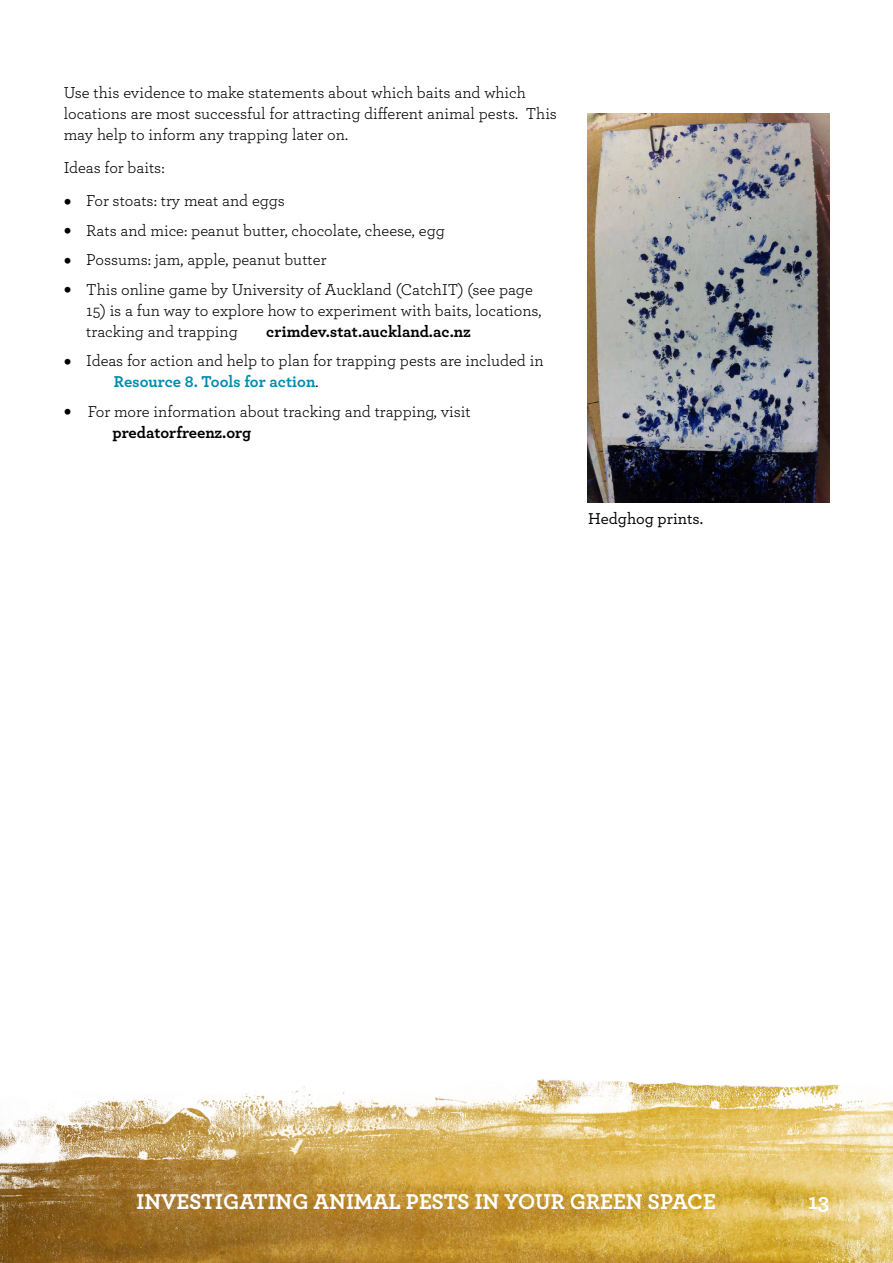
<style>
.page{position:relative;width:893px;height:1263px;background:#fff}
.page>*{position:absolute;margin:0;border:0;box-sizing:border-box;transform-origin:0 0}
.t1{font:700 22.5px "Archer Pro";color:#fff}
.t2{font:16.5px/21px "Archer Pro";color:#000}
.t3{font:700 16.5px "Archer Pro";color:#000}
.t4{font:500 16.5px "Archer Pro";color:#000}
.s1{font-weight:700;font-size:22.5px}
.s2{font-weight:700;color:#008cb2}
.s3{font-weight:700}
</style>
<div class="page">
<img style="left:0;top:1079px;width:893px;height:184px">
<img style="left:587px;top:113px;width:242px;height:389px">
<p class="t2" style="left:64px;top:81px;width:495px">Use this evidence to make statements about which baits and which locations are most successful for attracting different animal pests. This may help to inform any trapping later on.</p>
<p class="t2" style="left:64px;top:156px;width:102px">Ideas for baits:</p>
<p class="t2" style="left:64px;top:189px;width:223px"><span class="s1">•</span> For stoats: try meat and eggs</p>
<p class="t2" style="left:64px;top:219px;width:383px"><span class="s1">•</span> Rats and mice: peanut butter, chocolate, cheese, egg</p>
<p class="t2" style="left:64px;top:248px;width:264px"><span class="s1">•</span> Possums: jam, apple, peanut butter</p>
<p class="t2" style="left:64px;top:278px;width:471px"><span class="s1">•</span> This online game by University of Auckland (CatchIT) (see page</p>
<p class="t2" style="left:86px;top:299px;width:457px">15) is a fun way to explore how to experiment with baits, locations, tracking and trapping</p>
<p class="t3" style="left:266px;top:318px;width:206px">crimdev.stat.auckland.ac.nz</p>
<p class="t2" style="left:114px;top:349px;width:431px;text-indent:-50px"><span class="s1">•</span> Ideas for action and help to plan for trapping pests are included in<br><span class="s2">Resource 8. Tools for action</span>.</p>
<p class="t2" style="left:112px;top:400px;width:360px;text-indent:-49px"><span class="s1">•</span> For more information about tracking and trapping, visit <span class="s3">predatorfreenz.org</span></p>
<p class="t4" style="left:588px;top:507px;width:116px">Hedghog prints.</p>
<h1 class="t1" style="left:137px;top:1184px;width:581px">INVESTIGATING ANIMAL PESTS IN YOUR GREEN SPACE</h1>
<h1 class="t1" style="left:808px;top:1183px;width:23px">13</h1>
</div>
